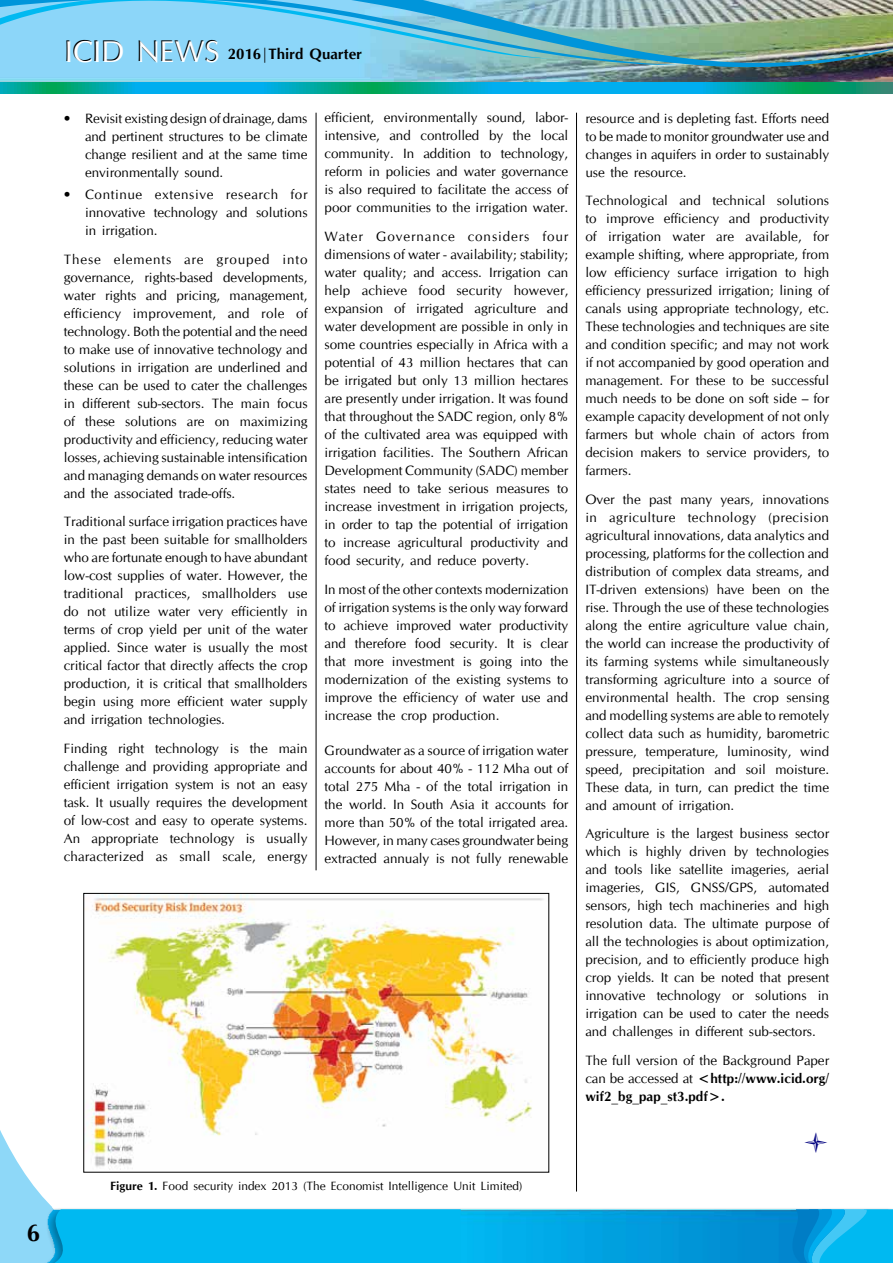
<style>
.page{position:relative;width:893px;height:1263px;background:#fff}
.page>*{position:absolute;margin:0;border:0;box-sizing:border-box;transform-origin:0 0}
.t1{font:700 24px "CG Omega";color:#000}
.t2{font:24px "Webdings";color:#000080;scale:1.1 1}
.t3{font:700 15px "CG Omega";color:#000}
.t4{font:13.5px/18px "CG Omega";color:#000;text-align:justify}
.t5{font:12px "CG Omega";color:#000}
.s1{font-weight:400;font-size:30px;color:#fff}
.s2{font-weight:700}
</style>
<div class="page">
<svg style="left:0;top:1095px;width:577px;height:112px"></svg>
<svg style="left:0;top:1209px;width:893px;height:54px;background:#10bbf0"></svg>
<img style="left:461px;top:1209px;width:295px;height:54px">
<img style="left:0;top:69px;width:893px;height:13px">
<img style="left:0;top:0;width:893px;height:69px">
<svg style="left:0;top:82px;width:893px;height:11px;background:#01a8b5"></svg>
<svg style="left:868px;top:0;width:12px;height:1px"></svg>
<svg style="left:756px;top:1209px;width:124px;height:54px;background:#09a1df"></svg>
<img style="left:85px;top:895px;width:462px;height:275px">
<div style="left:83px;top:893px;width:466px;height:279px;border:1px solid #000"></div>
<hr style="left:316px;top:113px;width:1px;height:757px;background:#000">
<hr style="left:576px;top:113px;width:1px;height:1078px;background:#000">
<h1 class="t1" style="left:27px;top:1218px;width:15px">6</h1>
<p class="t3" style="left:65px;top:45px;width:299px"><span class="s1">ICID NEWS</span> 2016|Third Quarter</p>
<p class="t4" style="left:85px;top:109px;width:224px;text-indent:-21px">• Revisit existing design of drainage, dams and pertinent structures to be climate change resilient and at the same time environmentally sound.</p>
<p class="t4" style="left:85px;top:185px;width:224px;text-indent:-21px">• Continue extensive research for innovative technology and solutions in irrigation.</p>
<p class="t4" style="left:64px;top:250px;width:245px">These elements are grouped into governance, rights-based developments, water rights and pricing, management, efficiency improvement, and role of technology. Both the potential and the need to make use of innovative technology and solutions in irrigation are underlined and these can be used to cater the challenges in different sub-sectors. The main focus of these solutions are on maximizing productivity and efficiency, reducing water losses, achieving sustainable intensification and managing demands on water resources and the associated trade-offs.</p>
<p class="t4" style="left:64px;top:513px;width:245px">Traditional surface irrigation practices have in the past been suitable for smallholders who are fortunate enough to have abundant low-cost supplies of water. However, the traditional practices, smallholders use do not utilize water very efficiently in terms of crop yield per unit of the water applied. Since water is usually the most critical factor that directly affects the crop production, it is critical that smallholders begin using more efficient water supply and irrigation technologies.</p>
<p class="t4" style="left:64px;top:739px;width:245px">Finding right technology is the main challenge and providing appropriate and efficient irrigation system is not an easy task. It usually requires the development of low-cost and easy to operate systems.<br>An appropriate technology is usually characterized as small scale, energy</p>
<p class="t4" style="left:325px;top:109px;width:245px">efficient, environmentally sound, labor&shy;intensive, and controlled by the local community. In addition to technology, reform in policies and water governance is also required to facilitate the access of poor communities to the irrigation water.</p>
<p class="t4" style="left:325px;top:228px;width:245px">Water Governance considers four dimensions of water - availability; stability; water quality; and access. Irrigation can help achieve food security however, expansion of irrigated agriculture and water development are possible in only in some countries especially in Africa with a potential of 43 million hectares that can be irrigated but only 13 million hectares are presently under irrigation. It was found that throughout the SADC region, only 8% of the cultivated area was equipped with irrigation facilities. The Southern African Development Community (SADC) member states need to take serious measures to increase investment in irrigation projects, in order to tap the potential of irrigation to increase agricultural productivity and food security, and reduce poverty.</p>
<p class="t4" style="left:325px;top:580px;width:245px">In most of the other contexts modernization of irrigation systems is the only way forward to achieve improved water productivity and therefore food security. It is clear that more investment is going into the modernization of the existing systems to improve the efficiency of water use and increase the crop production.</p>
<p class="t4" style="left:325px;top:741px;width:245px">Groundwater as a source of irrigation water accounts for about 40% - 112 Mha out of total 275 Mha - of the total irrigation in the world. In South Asia it accounts for more than 50% of the total irrigated area.<br>However, in many cases groundwater being extracted annualy is not fully renewable</p>
<p class="t5" style="left:110px;top:1179px;width:414px"><span class="s2">Figure 1.</span> Food security index 2013 (The Economist Intelligence Unit Limited)</p>
<p class="t4" style="left:585px;top:109px;width:245px">resource and is depleting fast. Efforts need to be made to monitor groundwater use and changes in aquifers in order to sustainably use the resource.</p>
<p class="t4" style="left:585px;top:192px;width:245px">Technological and technical solutions to improve efficiency and productivity of irrigation water are available, for example shifting, where appropriate, from low efficiency surface irrigation to high efficiency pressurized irrigation; lining of canals using appropriate technology, etc.<br>These technologies and techniques are site and condition specific; and may not work if not accompanied by good operation and management. For these to be successful much needs to be done on soft side – for example capacity development of not only farmers but whole chain of actors from decision makers to service providers, to farmers.</p>
<p class="t4" style="left:585px;top:490px;width:245px">Over the past many years, innovations in agriculture technology (precision agricultural innovations, data analytics and processing, platforms for the collection and distribution of complex data streams, and IT-driven extensions) have been on the rise. Through the use of these technologies along the entire agriculture value chain, the world can increase the productivity of its farming systems while simultaneously transforming agriculture into a source of environmental health. The crop sensing and modelling systems are able to remotely collect data such as humidity, barometric pressure, temperature, luminosity, wind speed, precipitation and soil moisture.<br>These data, in turn, can predict the time and amount of irrigation.</p>
<p class="t4" style="left:585px;top:825px;width:245px">Agriculture is the largest business sector which is highly driven by technologies and tools like satellite imageries, aerial imageries, GIS, GNSS/GPS, automated sensors, high tech machineries and high resolution data. The ultimate purpose of all the technologies is about optimization, precision, and to efficiently produce high crop yields. It can be noted that present innovative technology or solutions in irrigation can be used to cater the needs and challenges in different sub-sectors.</p>
<p class="t4" style="left:585px;top:1051px;width:245px">The full version of the Background Paper can be accessed at <span class="s2">&lt;http://www.icid.org/ wif2_bg_pap_st3.pdf&gt;.</span></p>
<h1 class="t2" style="left:803px;top:1130px;width:25px">●</h1>
</div>
